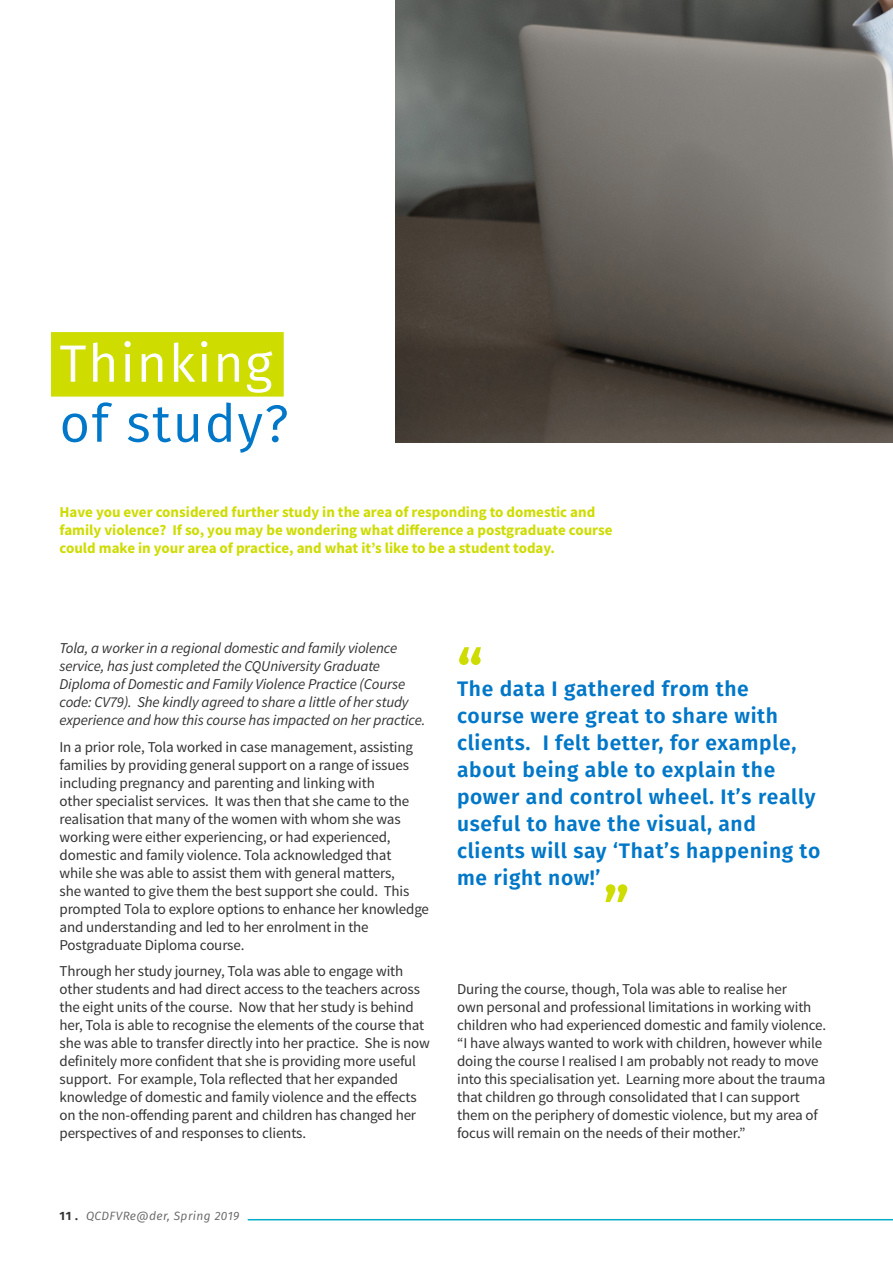
<style>
.page{position:relative;width:893px;height:1263px;background:#fff}
.page>*{position:absolute;margin:0;border:0;box-sizing:border-box;transform-origin:0 0}
.t1{font:600 60px "Fira Sans";color:#cedc00}
.t2{font:52.5px "Fira Sans";letter-spacing:.03em;color:#fff}
.t3{font:52.5px "Fira Sans";letter-spacing:.03em;color:#0077c8}
.t4{font:600 21px/27px "Fira Sans";letter-spacing:.03em;color:#0077c8}
.t5{font:15px/18px "Source Sans Pro";letter-spacing:-.01em;color:#333}
.t6{font:italic 15px/18px "Source Sans Pro";letter-spacing:-.01em;color:#333}
.t7{font:700 15px/18px "Source Sans Pro";color:#cedc00}
.t8{font:italic 12px "Fira Sans";letter-spacing:.03em;color:#666}
.s1{font-weight:700;font-style:normal;color:#333}
</style>
<div class="page">
<hr style="left:248px;top:1219px;width:645px;height:1px;background:#00aec7">
<img style="left:395px;top:0;width:498px;height:442px">
<div style="left:51px;top:332px;width:233px;height:65px;background:#cedc00"></div>
<p class="t2" style="left:60px;top:327px;width:214px">Thinking</p>
<p class="t3" style="left:60px;top:387px;width:230px">of study?</p>
<p class="t7" style="left:60px;top:503px;width:554px">Have you ever considered further study in the area of responding to domestic and family violence? If so, you may be wondering what difference a postgraduate course could make in your area of practice, and what it’s like to be a student today.</p>
<p class="t6" style="left:60px;top:639px;width:367px">Tola, a worker in a regional domestic and family violence service, has just completed the CQUniversity Graduate Diploma of Domestic and Family Violence Practice (Course code: CV79). She kindly agreed to share a little of her study experience and how this course has impacted on her practice.</p>
<p class="t5" style="left:60px;top:738px;width:371px">In a prior role, Tola worked in case management, assisting families by providing general support on a range of issues including pregnancy and parenting and linking with<br>other specialist services. It was then that she came to the realisation that many of the women with whom she was working were either experiencing, or had experienced, domestic and family violence. Tola acknowledged that<br>while she was able to assist them with general matters,<br>she wanted to give them the best support she could. This prompted Tola to explore options to enhance her knowledge and understanding and led to her enrolment in the Postgraduate Diploma course.</p>
<p class="t5" style="left:60px;top:963px;width:372px">Through her study journey, Tola was able to engage with other students and had direct access to the teachers across the eight units of the course. Now that her study is behind her, Tola is able to recognise the elements of the course that she was able to transfer directly into her practice. She is now definitely more confident that she is providing more useful support. For example, Tola reflected that her expanded knowledge of domestic and family violence and the effects on the non-offending parent and children has changed her perspectives of and responses to clients.</p>
<p class="t1" style="left:457px;top:630px;width:28px">“</p>
<p class="t4" style="left:457px;top:675px;width:365px">The data I gathered from the course were great to share with clients. I felt better, for example, about being able to explain the power and control wheel. It’s really useful to have the visual, and clients will say ‘That’s happening to me right now!’</p>
<p class="t1" style="left:603px;top:867px;width:28px">”</p>
<p class="t5" style="left:457px;top:981px;width:371px">During the course, though, Tola was able to realise her<br>own personal and professional limitations in working with children who had experienced domestic and family violence. “I have always wanted to work with children, however while doing the course I realised I am probably not ready to move into this specialisation yet. Learning more about the trauma that children go through consolidated that I can support them on the periphery of domestic violence, but my area of focus will remain on the needs of their mother.”</p>
<p class="t8" style="left:60px;top:1208px;width:181px"><span class="s1">11 .</span> QCDFVRe@der, Spring 2019</p>
</div>
